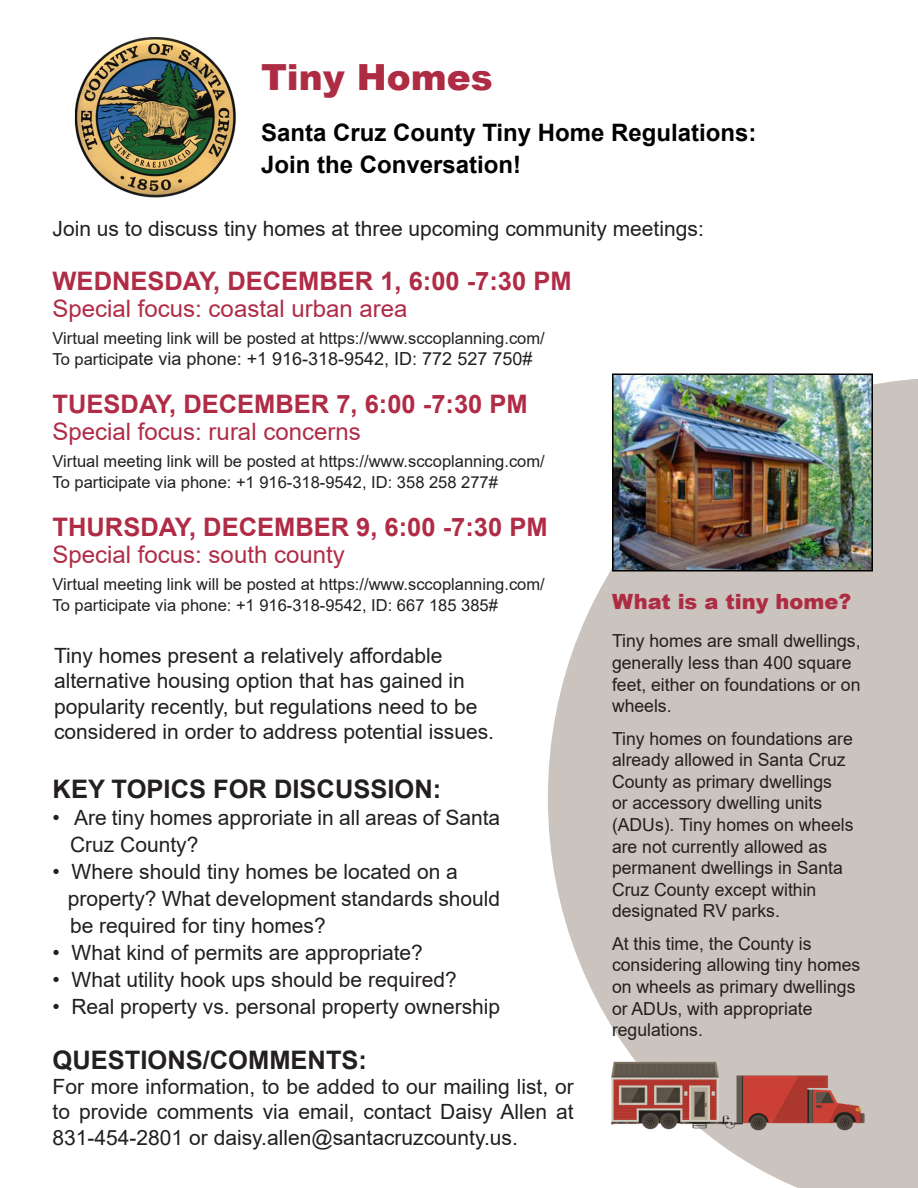
<style>
.page{position:relative;width:918px;height:1188px;background:#fff}
.page>*{position:absolute;margin:0;border:0;box-sizing:border-box;transform-origin:0 0}
.t1{font:900 36px "Arial";color:#ae2c43}
.t2{font:700 25.5px "Arial";color:#b02c46}
.t3{font:700 25.5px "Arial";color:#231f20}
.t4{font:24px "Arial";color:#b02c46}
.t5{font:700 24px "Arial";color:#000}
.t6{font:21px/25.2px "Arial";color:#231f20}
.t7{font:900 21px "Arial";color:#ae2c43}
.Body{font:18px/21.6px "Arial";color:#231f20}
.t8{font:16.5px "Arial";color:#231f20}
.s1{font-size:16.5px}
</style>
<div class="page">
<svg style="left:548px;top:379px;width:370px;height:809px;fill:#cbc4be"></svg>
<img style="left:75px;top:38px;width:161px;height:160px">
<img style="left:615px;top:377px;width:255px;height:192px">
<div style="left:612px;top:374px;width:261px;height:198px;border:2px solid #000"></div>
<img style="left:607px;top:1049px;width:262px;height:93px">
<p class="t1" style="left:261px;top:51px;width:233px">Tiny Homes</p>
<p class="t5" style="left:261px;top:116px;width:497px">Santa Cruz County Tiny Home Regulations:</p>
<p class="t5" style="left:261px;top:147px;width:262px">Join the Conversation!</p>
<p class="t6" style="left:53px;top:216px;width:653px">Join us to discuss tiny homes at three upcoming community meetings:</p>
<p class="t2" style="left:53px;top:263px;width:521px">WEDNESDAY, DECEMBER 1, 6:00 -7:30 PM</p>
<p class="t4" style="left:53px;top:292px;width:356px">Special focus: coastal urban area</p>
<p class="t8" style="left:53px;top:327px;width:494px">Virtual meeting link will be posted at https://www.sccoplanning.com/</p>
<p class="Body" style="left:53px;top:348px;width:481px"><span class="s1">To partici</span>pate via phone: +1 916-318-9542, ID: 772 527 750#</p>
<p class="t2" style="left:53px;top:386px;width:477px">TUESDAY, DECEMBER 7, 6:00 -7:30 PM</p>
<p class="t4" style="left:53px;top:415px;width:310px">Special focus: rural concerns</p>
<p class="t8" style="left:53px;top:450px;width:494px">Virtual meeting link will be posted at https://www.sccoplanning.com/</p>
<p class="t8" style="left:53px;top:471px;width:447px">To participate via phone: +1 916-318-9542, ID: 358 258 277#</p>
<p class="t2" style="left:53px;top:509px;width:497px">THURSDAY, DECEMBER 9, 6:00 -7:30 PM</p>
<p class="t4" style="left:53px;top:538px;width:294px">Special focus: south county</p>
<p class="t8" style="left:53px;top:573px;width:494px">Virtual meeting link will be posted at https://www.sccoplanning.com/</p>
<p class="t8" style="left:53px;top:594px;width:447px">To participate via phone: +1 916-318-9542, ID: 667 185 385#</p>
<p class="t7" style="left:612px;top:586px;width:241px">What is a tiny home?</p>
<p class="t6" style="left:54px;top:643px;width:442px">Tiny homes present a relatively affordable alternative housing option that has gained in popularity recently, but regulations need to be considered in order to address potential issues.</p>
<p class="t3" style="left:53px;top:771px;width:390px">KEY TOPICS FOR DISCUSSION:</p>
<p class="t6" style="left:53px;top:805px;width:449px">• Are tiny homes approriate in all areas of Santa</p>
<p class="t6" style="left:70px;top:832px;width:130px">Cruz County?</p>
<p class="t6" style="left:68px;top:858px;width:434px;line-height:27px;text-indent:-15px">• Where should tiny homes be located on a property? What development standards should</p>
<p class="t6" style="left:70px;top:913px;width:257px">be required for tiny homes?</p>
<p class="t6" style="left:53px;top:940px;width:372px">• What kind of permits are appropriate?</p>
<p class="t6" style="left:53px;top:967px;width:406px">• What utility hook ups should be required?</p>
<p class="t6" style="left:53px;top:994px;width:449px">• Real property vs. personal property ownership</p>
<p class="t3" style="left:53px;top:1042px;width:316px">QUESTIONS/COMMENTS:</p>
<p class="t6" style="left:53px;top:1074px;width:523px;text-align:justify">For more information, to be added to our mailing list, or to provide comments via email, contact Daisy Allen at 831-454-2801 or daisy.allen@santacruzcounty.us.</p>
<p class="Body" style="left:612px;top:630px;width:250px">Tiny homes are small dwellings, generally less than 400 square feet, either on foundations or on wheels.</p>
<p class="Body" style="left:612px;top:727px;width:243px">Tiny homes on foundations are already allowed in Santa Cruz<br>County as primary dwellings<br>or accessory dwelling units (ADUs). Tiny homes on wheels are not currently allowed as permanent dwellings in Santa<br>Cruz County except within designated RV parks.</p>
<p class="Body" style="left:612px;top:933px;width:250px">At this time, the County is considering allowing tiny homes on wheels as primary dwellings or ADUs, with appropriate regulations.</p>
</div>
